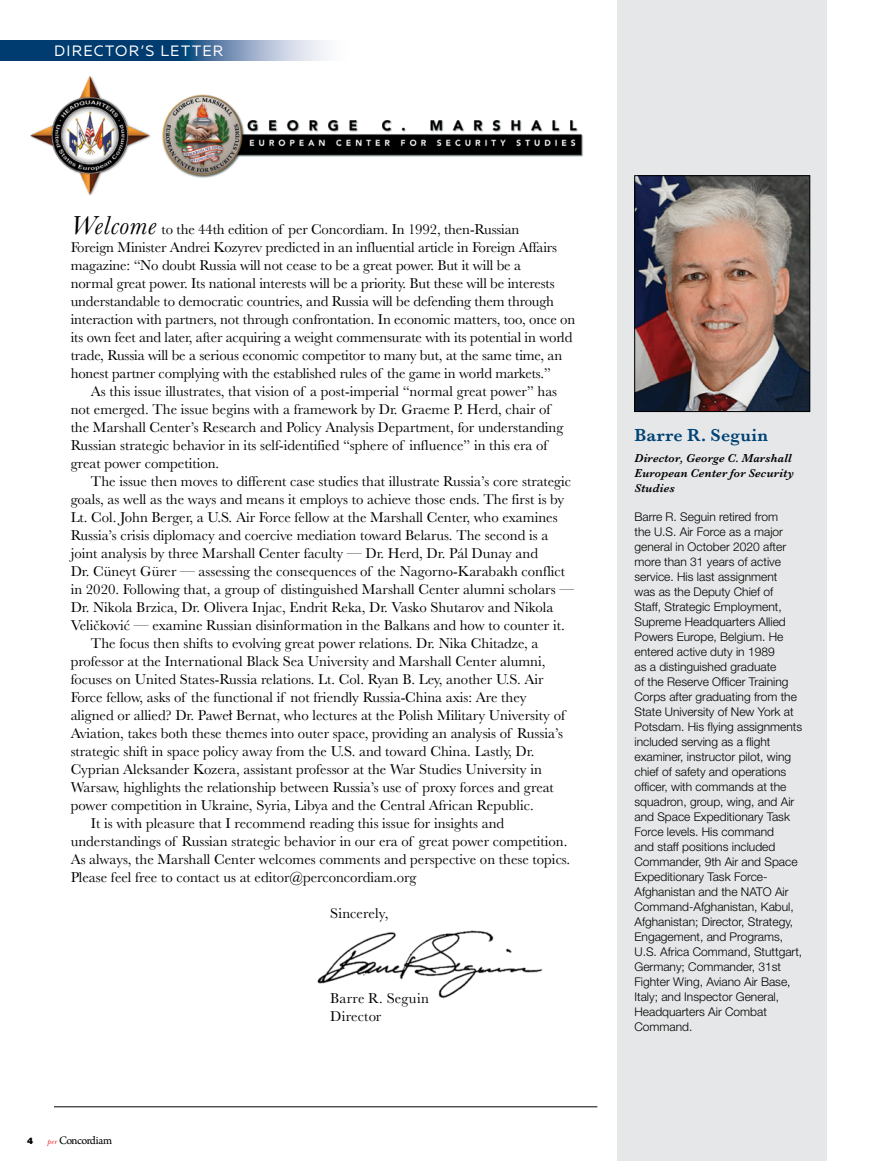
<style>
.page{position:relative;width:891px;height:1161px;background:#fff}
.page>*{position:absolute;margin:0;border:0;box-sizing:border-box;transform-origin:0 0}
.t1{font:600 18px "Baskerville";letter-spacing:.02em;color:#004375}
.t2{font:15px "Muller";letter-spacing:.085em;color:#fff}
.t3{font:14.85px/18px "Baskerville";color:#000}
.t4{font:300 12px/15px "Helvetica Neue LT Std";color:#000}
.t5{font:italic 600 12px/15px "Baskerville";letter-spacing:.015em;color:#000}
.t6{font:12px "Arno Pro";letter-spacing:-.05em;color:#000}
.t7{font:900 9px "Helvetica Neue LT Std";color:#000}
.s1{font-style:italic;font-size:27px}
.s2{font-family:"New Baskerville Std";font-style:italic;font-size:7.5px;color:#ed1d24}
</style>
<div class="page">
<svg style="left:0;top:40px;width:328px;height:21px;background:#416d95"></svg>
<hr style="left:54px;top:1107px;width:543px;height:1px;background:#000">
<img style="left:162px;top:94px;width:421px;height:84px">
<img style="left:30px;top:76px;width:119px;height:119px">
<div style="left:618px;top:0;width:209px;height:1161px;background:#e6e7e8"></div>
<img style="left:636px;top:178px;width:172px;height:232px">
<div style="left:634px;top:176px;width:176px;height:236px;border:1px solid #000"></div>
<img style="left:317px;top:930px;width:226px;height:69px">
<p class="t2" style="left:54px;top:41px;width:171px">DIRECTOR’S LETTER</p>
<p class="t3" style="left:71px;top:220px;width:506px"><span class="s1">Welcome</span> to the 44th edition of per Concordiam. In 1992, then-Russian<br>Foreign Minister Andrei Kozyrev predicted in an influential article in Foreign Affairs magazine: “No doubt Russia will not cease to be a great power. But it will be a<br>normal great power. Its national interests will be a priority. But these will be interests understandable to democratic countries, and Russia will be defending them through interaction with partners, not through confrontation. In economic matters, too, once on its own feet and later, after acquiring a weight commensurate with its potential in world trade, Russia will be a serious economic competitor to many but, at the same time, an honest partner complying with the established rules of the game in world markets.”</p>
<p class="t3" style="left:71px;top:382px;width:494px;text-indent:20px">As this issue illustrates, that vision of a post-imperial “normal great power” has not emerged. The issue begins with a framework by Dr. Graeme P. Herd, chair of the Marshall Center’s Research and Policy Analysis Department, for understanding Russian strategic behavior in its self-identified “sphere of influence” in this era of great power competition.</p>
<p class="t3" style="left:91px;top:472px;width:482px">The issue then moves to different case studies that illustrate Russia’s core strategic</p>
<p class="t3" style="left:71px;top:490px;width:495px">goals, as well as the ways and means it employs to achieve those ends. The first is by</p>
<p class="t3" style="left:71px;top:508px;width:488px">Lt. Col. John Berger, a U.S. Air Force fellow at the Marshall Center, who examines</p>
<p class="t3" style="left:71px;top:526px;width:479px">Russia’s crisis diplomacy and coercive mediation toward Belarus. The second is a</p>
<p class="t3" style="left:71px;top:544px;width:469px">joint analysis by three Marshall Center faculty — Dr. Herd, Dr. Pál Dunay and</p>
<p class="t3" style="left:71px;top:562px;width:496px">Dr. Cüneyt Gürer — assessing the consequences of the Nagorno-Karabakh conflict</p>
<p class="t3" style="left:71px;top:580px;width:505px">in 2020. Following that, a group of distinguished Marshall Center alumni scholars —</p>
<p class="t3" style="left:71px;top:598px;width:484px">Dr. Nikola Brzica, Dr. Olivera Injac, Endrit Reka, Dr. Vasko Shutarov and Nikola</p>
<p class="t3" style="left:71px;top:616px;width:496px">Veličković — examine Russian disinformation in the Balkans and how to counter it.</p>
<p class="t3" style="left:91px;top:634px;width:449px">The focus then shifts to evolving great power relations. Dr. Nika Chitadze, a</p>
<p class="t3" style="left:71px;top:652px;width:476px">professor at the International Black Sea University and Marshall Center alumni,</p>
<p class="t3" style="left:71px;top:670px;width:474px">focuses on United States-Russia relations. Lt. Col. Ryan B. Ley, another U.S. Air</p>
<p class="t3" style="left:71px;top:688px;width:457px">Force fellow, asks of the functional if not friendly Russia-China axis: Are they</p>
<p class="t3" style="left:71px;top:706px;width:496px">aligned or allied? Dr. Paweł Bernat, who lectures at the Polish Military University of</p>
<p class="t3" style="left:71px;top:724px;width:494px">Aviation, takes both these themes into outer space, providing an analysis of Russia’s</p>
<p class="t3" style="left:71px;top:742px;width:465px">strategic shift in space policy away from the U.S. and toward China. Lastly, Dr.</p>
<p class="t3" style="left:71px;top:760px;width:473px">Cyprian Aleksander Kozera, assistant professor at the War Studies University in</p>
<p class="t3" style="left:71px;top:778px;width:485px">Warsaw, highlights the relationship between Russia’s use of proxy forces and great</p>
<p class="t3" style="left:71px;top:796px;width:465px">power competition in Ukraine, Syria, Libya and the Central African Republic.</p>
<p class="t3" style="left:91px;top:814px;width:415px">It is with pleasure that I recommend reading this issue for insights and</p>
<p class="t3" style="left:71px;top:832px;width:498px">understandings of Russian strategic behavior in our era of great power competition.</p>
<p class="t3" style="left:71px;top:850px;width:501px">As always, the Marshall Center welcomes comments and perspective on these topics.</p>
<p class="t3" style="left:71px;top:868px;width:347px">Please feel free to contact us at editor@perconcordiam.org</p>
<p class="t3" style="left:330px;top:904px;width:60px">Sincerely,</p>
<p class="t7" style="left:27px;top:1136px;width:8px">4</p>
<p class="t6" style="left:47px;top:1134px;width:66px"><span class="s2">per</span> Concordiam</p>
<p class="t3" style="left:330px;top:990px;width:100px">Barre R. Seguin<br>Director</p>
<p class="t1" style="left:634px;top:423px;width:135px">Barre R. Seguin</p>
<p class="t5" style="left:634px;top:451px;width:161px">Director, George C. Marshall<br>European Center for Security<br>Studies</p>
<p class="t4" style="left:634px;top:509px;width:169px">Barre R. Seguin retired from<br>the U.S. Air Force as a major general in October 2020 after more than 31 years of active service. His last assignment<br>was as the Deputy Chief of<br>Staff, Strategic Employment,<br>Supreme Headquarters Allied<br>Powers Europe, Belgium. He entered active duty in 1989<br>as a distinguished graduate<br>of the Reserve Officer Training<br>Corps after graduating from the<br>State University of New York at<br>Potsdam. His flying assignments included serving as a flight examiner, instructor pilot, wing chief of safety and operations officer, with commands at the squadron, group, wing, and Air and Space Expeditionary Task<br>Force levels. His command<br>and staff positions included<br>Commander, 9th Air and Space<br>Expeditionary Task Force-<br>Afghanistan and the NATO Air<br>Command-Afghanistan, Kabul,<br>Afghanistan; Director, Strategy,<br>Engagement, and Programs,<br>U.S. Africa Command, Stuttgart,<br>Germany; Commander, 31st<br>Fighter Wing, Aviano Air Base,<br>Italy; and Inspector General,<br>Headquarters Air Combat<br>Command.</p>
</div>
